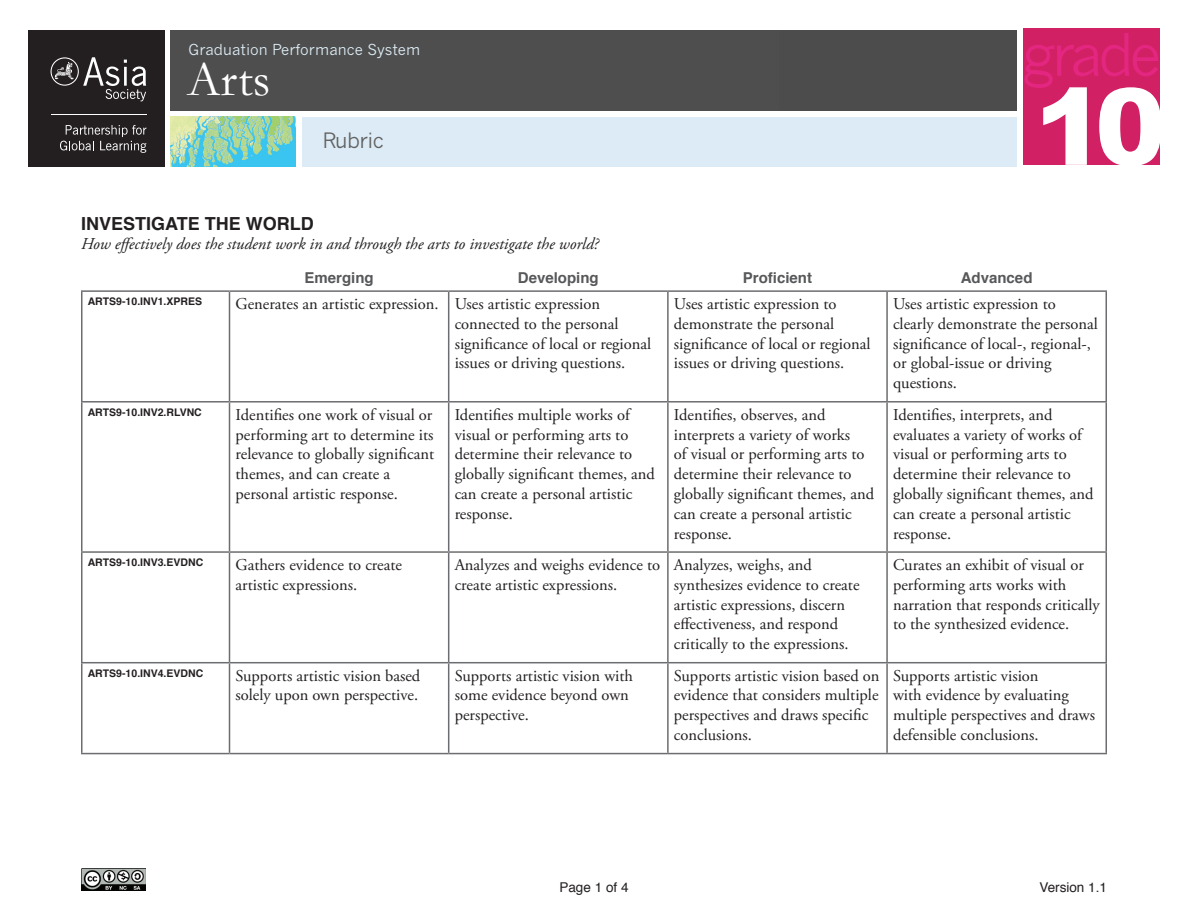
<style>
.page{position:relative;width:1188px;height:918px;background:#fff}
.page>*{position:absolute;margin:0;border:0;box-sizing:border-box;transform-origin:0 0}
.t1{font:900 106.5px "Arial";color:#fff}
.t2{font:57.9px "News Gothic";letter-spacing:-.075em;color:#e32780}
.t3{font:49.5px "Garamond";color:#fff}
.t4{font:21px "News Gothic";letter-spacing:-.025em;color:#626262}
.t5{font:700 18px "Helvetica";color:#231f20}
.t6{font:16.5px/19.8px "Adobe Garamond Pro";color:#231f20}
.t7{font:italic 16.5px "Adobe Garamond Pro";color:#231f20}
.t8{font:700 15px "Helvetica";color:#57585a}
.t9{font:15px "News Gothic";color:#dcebf5}
.t10{font:13.5px "Helvetica";color:#231f20}
.t11{font:700 10.5px "Helvetica";color:#231f20}
</style>
<div class="page">
<hr style="left:81px;top:663px;width:1px;height:90px;background:#6c6d70">
<hr style="left:81px;top:753px;width:149px;height:1px;background:#6c6d70">
<hr style="left:667px;top:663px;width:2px;height:90px;background:#6c6d70">
<hr style="left:886px;top:663px;width:2px;height:90px;background:#6c6d70">
<hr style="left:1106px;top:663px;width:1px;height:90px;background:#6c6d70">
<hr style="left:449px;top:753px;width:219px;height:1px;background:#6c6d70">
<hr style="left:668px;top:753px;width:219px;height:1px;background:#6c6d70">
<hr style="left:887px;top:753px;width:220px;height:1px;background:#6c6d70">
<hr style="left:81px;top:292px;width:1px;height:109px;background:#6c6d70">
<hr style="left:667px;top:292px;width:2px;height:109px;background:#6c6d70">
<hr style="left:886px;top:292px;width:2px;height:109px;background:#6c6d70">
<hr style="left:1106px;top:292px;width:1px;height:109px;background:#6c6d70">
<hr style="left:81px;top:403px;width:1px;height:148px;background:#6c6d70">
<hr style="left:668px;top:401px;width:219px;height:2px;background:#6c6d70">
<hr style="left:667px;top:403px;width:2px;height:148px;background:#6c6d70">
<hr style="left:887px;top:401px;width:220px;height:2px;background:#6c6d70">
<hr style="left:886px;top:403px;width:2px;height:148px;background:#6c6d70">
<hr style="left:1106px;top:403px;width:1px;height:148px;background:#6c6d70">
<hr style="left:81px;top:553px;width:1px;height:109px;background:#6c6d70">
<hr style="left:668px;top:551px;width:219px;height:2px;background:#6c6d70">
<hr style="left:667px;top:553px;width:2px;height:109px;background:#6c6d70">
<hr style="left:887px;top:551px;width:220px;height:2px;background:#6c6d70">
<hr style="left:886px;top:553px;width:2px;height:109px;background:#6c6d70">
<hr style="left:1106px;top:553px;width:1px;height:109px;background:#6c6d70">
<hr style="left:668px;top:662px;width:219px;height:1px;background:#6c6d70">
<hr style="left:887px;top:662px;width:220px;height:1px;background:#6c6d70">
<hr style="left:229px;top:292px;width:1px;height:109px;background:#6c6d70">
<hr style="left:448px;top:292px;width:1px;height:109px;background:#6c6d70">
<hr style="left:229px;top:403px;width:1px;height:148px;background:#6c6d70">
<hr style="left:448px;top:403px;width:1px;height:148px;background:#6c6d70">
<hr style="left:229px;top:553px;width:1px;height:109px;background:#6c6d70">
<hr style="left:448px;top:553px;width:1px;height:109px;background:#6c6d70">
<hr style="left:229px;top:663px;width:1px;height:90px;background:#6c6d70">
<hr style="left:448px;top:663px;width:1px;height:90px;background:#6c6d70">
<hr style="left:230px;top:753px;width:219px;height:1px;background:#6c6d70">
<hr style="left:230px;top:290px;width:219px;height:2px;background:#6c6d70">
<hr style="left:449px;top:290px;width:219px;height:2px;background:#6c6d70">
<hr style="left:668px;top:290px;width:219px;height:2px;background:#6c6d70">
<hr style="left:887px;top:290px;width:220px;height:2px;background:#6c6d70">
<hr style="left:81px;top:290px;width:149px;height:2px;background:#6c6d70">
<hr style="left:81px;top:401px;width:149px;height:2px;background:#6c6d70">
<hr style="left:230px;top:401px;width:219px;height:2px;background:#6c6d70">
<hr style="left:449px;top:401px;width:219px;height:2px;background:#6c6d70">
<hr style="left:81px;top:551px;width:149px;height:2px;background:#6c6d70">
<hr style="left:230px;top:551px;width:219px;height:2px;background:#6c6d70">
<hr style="left:449px;top:551px;width:219px;height:2px;background:#6c6d70">
<hr style="left:81px;top:662px;width:149px;height:1px;background:#6c6d70">
<hr style="left:230px;top:662px;width:219px;height:1px;background:#6c6d70">
<hr style="left:449px;top:662px;width:219px;height:1px;background:#6c6d70">
<img style="left:81px;top:868px;width:65px;height:23px">
<div style="left:28px;top:30px;width:136px;height:136px;background:#231f20"></div>
<svg style="left:60px;top:125px;width:86px;height:28px"></svg>
<hr style="left:51px;top:114px;width:95px;height:1px;background:#fff">
<svg style="left:51px;top:57px;width:95px;height:44px"></svg>
<div style="left:303px;top:117px;width:713px;height:49px;background:#dcebf5"></div>
<img style="left:170px;top:117px;width:126px;height:49px">
<div style="left:170px;top:30px;width:846px;height:81px;background:#4c4c4c"></div>
<div style="left:1023px;top:29px;width:137px;height:136px;background:#d12064"></div>
<p class="t9" style="left:189px;top:41px;width:233px">Graduation Performance System</p>
<h2 class="t2" style="left:1022px;top:21px;width:141px">grade</h2>
<h1 class="t1" style="left:1034px;top:50px;width:133px">10</h1>
<h3 class="t3" style="left:187px;top:50px;width:85px">Arts</h3>
<p class="t4" style="left:323px;top:129px;width:63px">Rubric</p>
<p class="t5" style="left:81px;top:209px;width:234px">INVESTIGATE THE WORLD</p>
<p class="t7" style="left:81px;top:234px;width:519px">How effectively does the student work in and through the arts to investigate the world?</p>
<p class="t8" style="left:305px;top:266px;width:71px">Emerging</p>
<p class="t8" style="left:518px;top:266px;width:82px">Developing</p>
<p class="t8" style="left:743px;top:266px;width:71px">Proficient</p>
<p class="t8" style="left:961px;top:266px;width:73px">Advanced</p>
<p class="t11" style="left:88px;top:293px;width:116px">ARTS9-10.INV1.XPRES</p>
<p class="t6" style="left:455px;top:295px;width:198px;text-indent:-219px">Generates an artistic expression. Uses artistic expression connected to the personal significance of local or regional issues or driving questions.</p>
<p class="t6" style="left:674px;top:295px;width:198px">Uses artistic expression to demonstrate the personal significance of local or regional issues or driving questions.</p>
<p class="t6" style="left:893px;top:295px;width:206px">Uses artistic expression to clearly demonstrate the personal significance of local-, regional-, or global-issue or driving questions.</p>
<p class="t11" style="left:88px;top:403px;width:116px">ARTS9-10.INV2.RLVNC</p>
<p class="t6" style="left:236px;top:405px;width:200px">Identifies one work of visual or performing art to determine its relevance to globally significant themes, and can create a personal artistic response.</p>
<p class="t6" style="left:455px;top:405px;width:202px">Identifies multiple works of visual or performing arts to determine their relevance to globally significant themes, and can create a personal artistic response.</p>
<p class="t6" style="left:674px;top:405px;width:202px">Identifies, observes, and interprets a variety of works<br>of visual or performing arts to determine their relevance to globally significant themes, and can create a personal artistic response.</p>
<p class="t6" style="left:893px;top:405px;width:202px">Identifies, interprets, and evaluates a variety of works of visual or performing arts to determine their relevance to globally significant themes, and can create a personal artistic response.</p>
<p class="t11" style="left:88px;top:554px;width:117px">ARTS9-10.INV3.EVDNC</p>
<p class="t6" style="left:236px;top:555px;width:168px">Gathers evidence to create artistic expressions.</p>
<p class="t6" style="left:455px;top:555px;width:207px">Analyzes and weighs evidence to create artistic expressions.</p>
<p class="t6" style="left:674px;top:555px;width:187px">Analyzes, weighs, and synthesizes evidence to create artistic expressions, discern effectiveness, and respond critically to the expressions.</p>
<p class="t6" style="left:893px;top:555px;width:208px">Curates an exhibit of visual or performing arts works with narration that responds critically to the synthesized evidence.</p>
<p class="t11" style="left:88px;top:664px;width:117px">ARTS9-10.INV4.EVDNC</p>
<p class="t6" style="left:236px;top:666px;width:186px">Supports artistic vision based solely upon own perspective.</p>
<p class="t6" style="left:455px;top:666px;width:180px">Supports artistic vision with some evidence beyond own perspective.</p>
<p class="t6" style="left:674px;top:666px;width:207px">Supports artistic vision based on evidence that considers multiple perspectives and draws specific conclusions.</p>
<p class="t6" style="left:893px;top:666px;width:204px">Supports artistic vision<br>with evidence by evaluating multiple perspectives and draws defensible conclusions.</p>
<p class="t10" style="left:559px;top:877px;width:71px">Page 1 of 4</p>
<p class="t10" style="left:1039px;top:877px;width:69px">Version 1.1</p>
</div>
